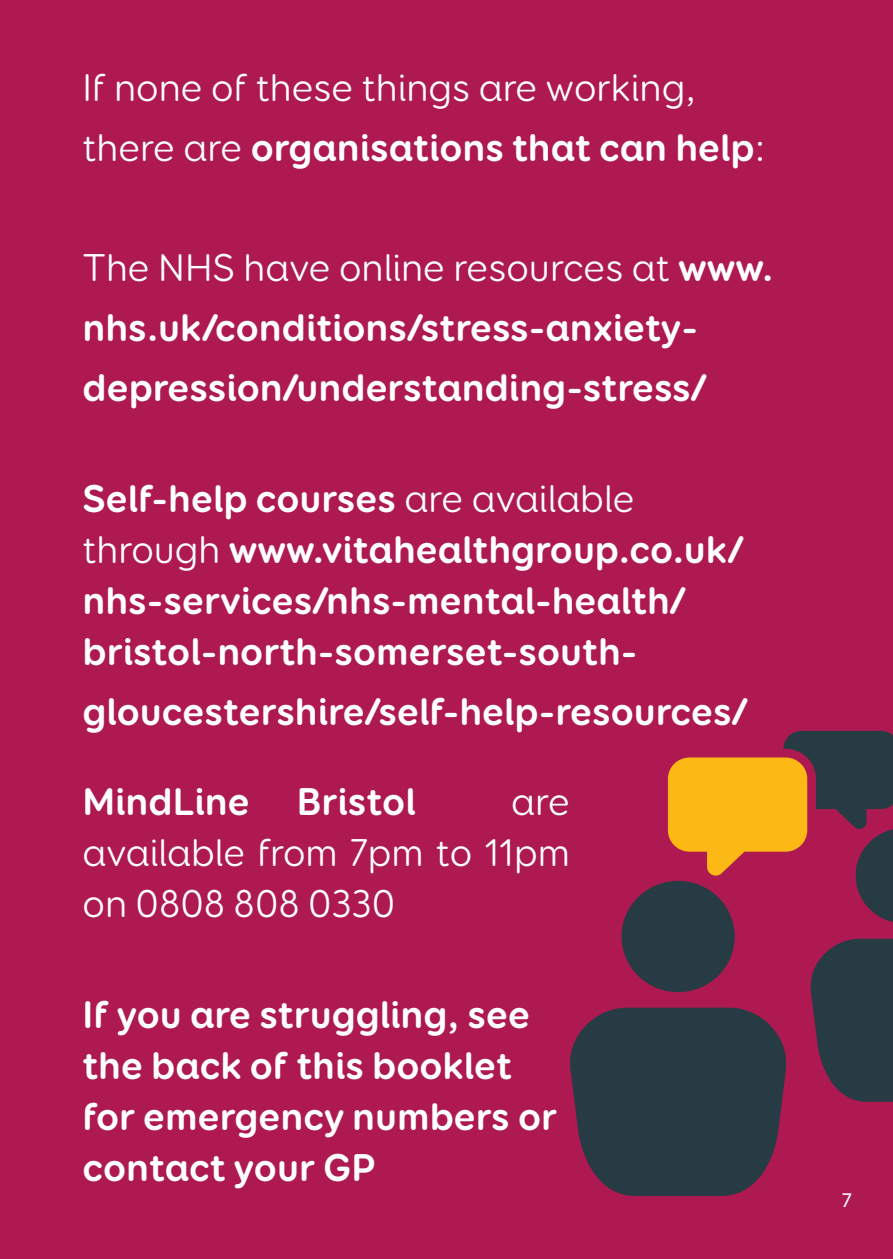
<style>
.page{position:relative;width:893px;height:1259px;background:#ad1950}
.page>*{position:absolute;margin:0;border:0;box-sizing:border-box;transform-origin:0 0}
.t1{font:700 39px/51px "Booster Next FY";color:#fff}
.t2{font:39px/51px "Booster Next FY";color:#fff}
.t3{font:21px "Myriad Pro";color:#fff}
.s1{font-weight:700}
.s2{font-weight:400}
</style>
<div class="page">
<svg style="left:570px;top:1007px;width:217px;height:189px;background:#373645"></svg>
<svg style="left:810px;top:938px;width:83px;height:163px;background:#393645"></svg>
<div style="left:621px;top:881px;width:114px;height:111px;background:#273b44;border-radius:50%"></div>
<svg style="left:668px;top:731px;width:225px;height:192px"></svg>
<p class="t2" style="left:82px;top:57px;width:684px;line-height:60px">If none of these things are working, there are <span class="s1">organisations that can help</span>:</p>
<p class="t1" style="left:82px;top:237px;width:693px;line-height:60px"><span class="s2">The NHS have online resources at</span> www. nhs.uk/conditions/stress-anxiety&shy;depression/understanding-stress/</p>
<p class="t1" style="left:82px;top:473px;width:663px">Self-help courses <span class="s2">are available through</span> www.vitahealthgroup.co.uk/ nhs-services/nhs-mental-health/ bristol-north-somerset-south-</p>
<p class="t1" style="left:82px;top:686px;width:667px">gloucestershire/self-help-resources/</p>
<p class="t1" style="left:82px;top:776px;width:335px">MindLine Bristol</p>
<p class="t2" style="left:82px;top:776px;width:489px;text-align:justify;text-indent:429px">are available from 7pm to 11pm on 0808 808 0330</p>
<p class="t1" style="left:82px;top:989px;width:476px">If you are struggling, see the back of this booklet for emergency numbers or contact your GP</p>
<p class="t3" style="left:841px;top:1186px;width:12px">7</p>
</div>
